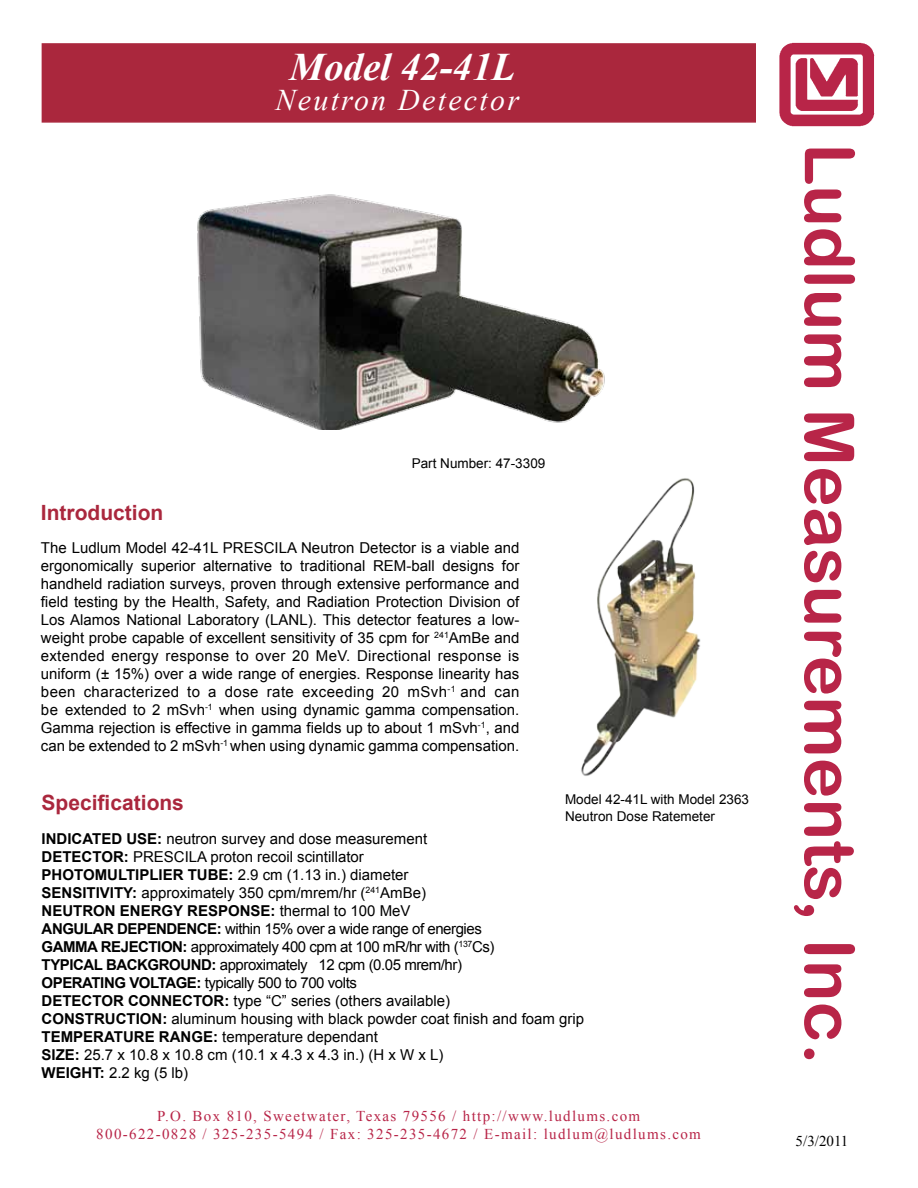
<style>
.page{position:relative;width:918px;height:1188px;background:#fff}
.page>*{position:absolute;margin:0;border:0;box-sizing:border-box;transform-origin:0 0}
.t1{font:69px "Arial Rounded MT Bold";color:#b82548}
.t2{font:italic 700 39px "Times New Roman";color:#fff}
.t3{font:italic 30px "Times New Roman";letter-spacing:.075em;color:#fff}
.t4{font:700 21px "Arial";color:#aa273d}
.t5{font:15px/18px "Arial";color:#000}
.t6{font:15px/18px "Times New Roman";letter-spacing:.09em;color:#b82548;text-align:center}
.t7{font:15px "Times New Roman";color:#000}
.t8{font:13.5px/16.2px "Arial";color:#000}
.s1{font-style:italic}
.s2{font-weight:700}
.s3{font-size:72px}
</style>
<div class="page">
<img style="left:581px;top:478px;width:120px;height:298px">
<img style="left:197px;top:194px;width:408px;height:235px">
<div style="left:42px;top:43px;width:714px;height:80px;background:#aa273d;border:2px solid #aa273d"></div>
<img style="left:779px;top:42px;width:96px;height:85px">
<h2 class="t2" style="left:289px;top:40px;width:228px">Model 42-41L</h2>
<h3 class="t3" style="left:276px;top:80px;width:245px">Neutron Detector</h3>
<p class="t8" style="left:412px;top:455px;width:135px">Part Number: 47-3309</p>
<h3 class="t4" style="left:41px;top:499px;width:124px">Introduction</h3>
<p class="t5" style="left:41px;top:539px;width:480px;text-align:justify">The Ludlum Model 42-41L PRESCILA Neutron Detector is a viable and ergonomically superior alternative to traditional REM-ball designs for handheld radiation surveys, proven through extensive performance and field testing by the Health, Safety, and Radiation Protection Division of Los Alamos National Laboratory (LANL). This detector features a low&shy;weight probe capable of excellent sensitivity of 35 cpm for <sup>241</sup>AmBe and extended energy response to over 20 MeV. Directional response is uniform (<span class="s1">±</span> 15%) over a wide range of energies. Response linearity has been characterized to a dose rate exceeding 20 mSvh<sup>-1</sup> and can be extended to 2 mSvh<sup>-1</sup> when using dynamic gamma compensation.<br>Gamma rejection is effective in gamma fields up to about 1 mSvh<sup>-1</sup>, and can be extended to 2 mSvh<sup>-1</sup> when using dynamic gamma compensation.</p>
<h3 class="t4" style="left:42px;top:789px;width:144px">Specifications</h3>
<p class="t5" style="left:42px;top:830px;width:544px"><span class="s2">INDICATED USE:</span> neutron survey and dose measurement<br><span class="s2">DETECTOR:</span> PRESCILA proton recoil scintillator<br><span class="s2">PHOTOMULTIPLIER TUBE:</span> 2.9 cm (1.13 in.) diameter<br><span class="s2">SENSITIVITY:</span> approximately 350 cpm/mrem/hr (<sup>241</sup>AmBe)<br><span class="s2">NEUTRON ENERGY RESPONSE:</span> thermal to 100 MeV<br><span class="s2">ANGULAR DEPENDENCE:</span> within 15% over a wide range of energies<br><span class="s2">GAMMA REJECTION:</span> approximately 400 cpm at 100 mR/hr with (<sup>137</sup>Cs)<br><span class="s2">TYPICAL BACKGROUND:</span> approximately 12 cpm (0.05 mrem/hr)<br><span class="s2">OPERATING VOLTAGE:</span> typically 500 to 700 volts<br><span class="s2">DETECTOR CONNECTOR:</span> type “C” series (others available)<br><span class="s2">CONSTRUCTION:</span> aluminum housing with black powder coat finish and foam grip <span class="s2">TEMPERATURE RANGE:</span> temperature dependant<br><span class="s2">SIZE:</span> 25.7 x 10.8 x 10.8 cm (10.1 x 4.3 x 4.3 in.) (H x W x L)<br><span class="s2">WEIGHT:</span> 2.2 kg (5 lb)</p>
<p class="t8" style="left:565px;top:792px;width:186px">Model 42-41L with Model 2363<br>Neutron Dose Ratemeter</p>
<p class="t6" style="left:96px;top:1106px;width:606px">P.O. Box 810, Sweetwater, Texas 79556 / http://www.ludlums.com<br>800-622-0828 / 325-235-5494 / Fax: 325-235-4672 / E-mail: ludlum@ludlums.com</p>
<h1 class="t1" style="left:870px;top:143px;width:923px;rotate:90deg">Ludlum Measurements, Inc<span class="s3">.</span></h1>
<p class="t7" style="left:796px;top:1131px;width:54px">5/3/2011</p>
</div>
